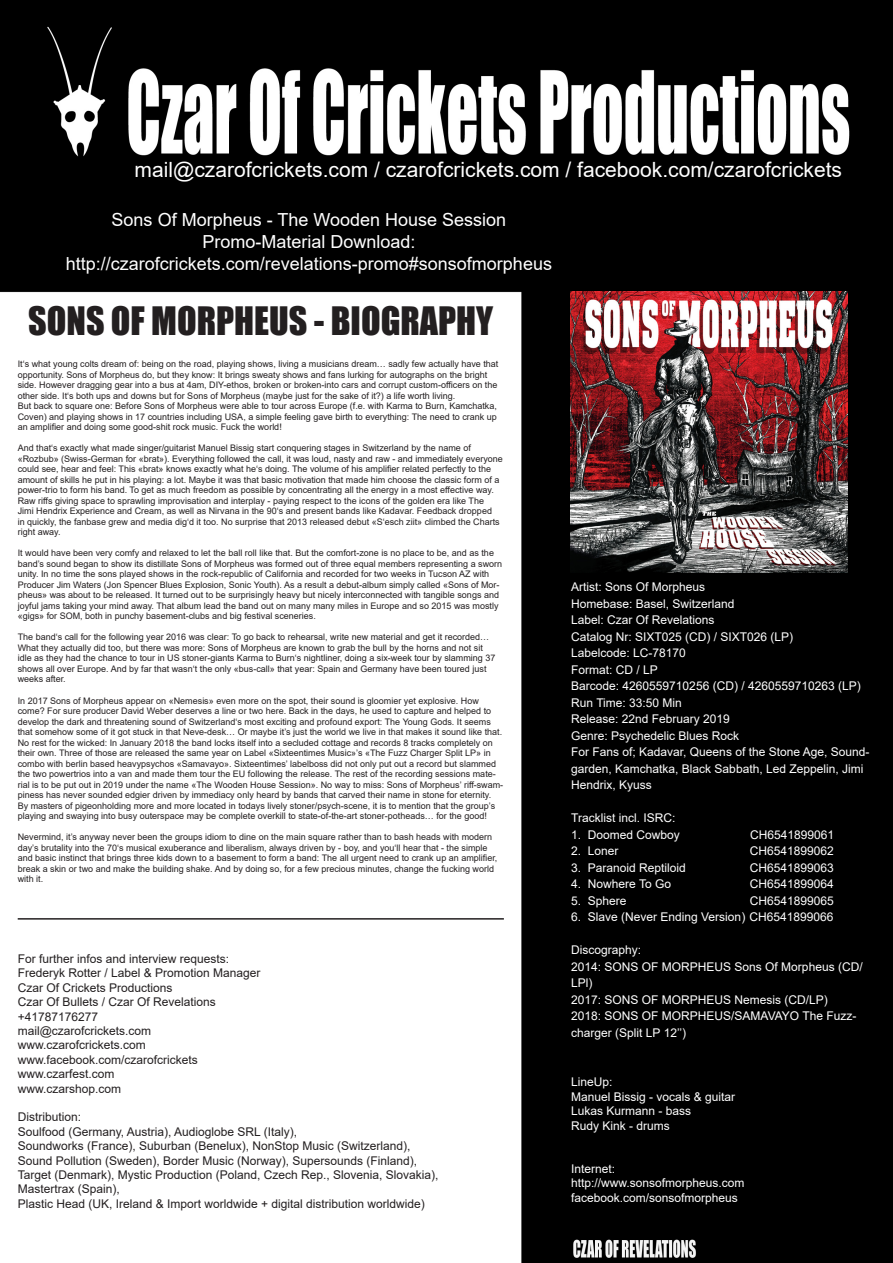
<style>
.page{position:relative;width:893px;height:1263px;background:#fff}
.page>*{position:absolute;margin:0;border:0;box-sizing:border-box;transform-origin:0 0}
.t1{font:36px "Impact";color:#231f20}
.t2{font:21px "Arial";color:#fff}
.t3{font:18px "Arial";color:#fff}
.t4{font:12px/16.5px "Arial";color:#fff}
.t5{font:12px "Arial";color:#231f20}
.t6{font:9px/10.5px "Arial";color:#231f20}
</style>
<div class="page">
<img style="left:0;top:0;width:893px;height:1263px">
<hr style="left:18px;top:918px;width:486px;height:2px;background:#231f20">
<img style="left:570px;top:292px;width:277px;height:280px">
<img style="left:571px;top:1238px;width:126px;height:25px">
<p class="t2" style="left:135px;top:155px;width:709px">mail@czarofcrickets.com / czarofcrickets.com / facebook.com/czarofcrickets</p>
<p class="t3" style="left:112px;top:208px;width:396px">Sons Of Morpheus - The Wooden House Session</p>
<p class="t3" style="left:202px;top:229px;width:215px">Promo-Material Download:</p>
<p class="t3" style="left:66px;top:251px;width:488px">http://czarofcrickets.com/revelations-promo#sonsofmorpheus</p>
<p class="t1" style="left:28px;top:293px;width:467px">SONS OF MORPHEUS - BIOGRAPHY</p>
<p class="t6" style="left:18px;top:359px;width:482px">It‘s what young colts dream of: being on the road, playing shows, living a musicians dream… sadly few actually have that opportunity. Sons of Morpheus do, but they know: It brings sweaty shows and fans lurking for autographs on the bright side. However dragging gear into a bus at 4am, DIY-ethos, broken or broken-into cars and corrupt custom-officers on the other side. It‘s both ups and downs but for Sons of Morpheus (maybe just for the sake of it?) a life worth living.</p>
<p class="t6" style="left:18px;top:401px;width:481px;text-align:justify">But back to square one: Before Sons of Morpheus were able to tour across Europe (f.e. with Karma to Burn, Kamchatka, Coven) and playing shows in 17 countries including USA, a simple feeling gave birth to everything: The need to crank up an amplifier and doing some good-shit rock music. Fuck the world!</p>
<p class="t6" style="left:18px;top:443px;width:487px">And that‘s exactly what made singer/guitarist Manuel Bissig start conquering stages in Switzerland by the name of «Rozbub» (Swiss-German for «brat»). Everything followed the call, it was loud, nasty and raw - and immediately everyone could see, hear and feel: This «brat» knows exactly what he‘s doing. The volume of his amplifier related perfectly to the amount of skills he put in his playing: a lot. Maybe it was that basic motivation that made him choose the classic form of a power-trio to form his band. To get as much freedom as possible by concentrating all the energy in a most effective way.<br>Raw riffs giving space to sprawling improvisation and interplay - paying respect to the icons of the golden era like The<br>Jimi Hendrix Experience and Cream, as well as Nirvana in the 90‘s and present bands like Kadavar. Feedback dropped<br>in quickly, the fanbase grew and media dig‘d it too. No surprise that 2013 released debut «S‘esch ziit» climbed the Charts right away.</p>
<p class="t6" style="left:18px;top:548px;width:486px">It would have been very comfy and relaxed to let the ball roll like that. But the comfort-zone is no place to be, and as the band’s sound began to show its distillate Sons of Morpheus was formed out of three equal members representing a sworn unity. In no time the sons played shows in the rock-republic of California and recorded for two weeks in Tucson AZ with Producer Jim Waters (Jon Spencer Blues Explosion, Sonic Youth). As a result a debut-album simply called «Sons of Mor&shy;pheus» was about to be released. It turned out to be surprisingly heavy but nicely interconnected with tangible songs and joyful jams taking your mind away. That album lead the band out on many many miles in Europe and so 2015 was mostly «gigs» for SOM, both in punchy basement-clubs and big festival sceneries.</p>
<p class="t6" style="left:18px;top:632px;width:479px">The band‘s call for the following year 2016 was clear: To go back to rehearsal, write new material and get it recorded… What they actually did too, but there was more: Sons of Morpheus are known to grab the bull by the horns and not sit idle as they had the chance to tour in US stoner-giants Karma to Burn‘s nightliner, doing a six-week tour by slamming 37 shows all over Europe. And by far that wasn‘t the only «bus-call» that year: Spain and Germany have been toured just weeks after.</p>
<p class="t6" style="left:18px;top:695px;width:486px">In 2017 Sons of Morpheus appear on «Nemesis» even more on the spot, their sound is gloomier yet explosive. How come? For sure producer David Weber deserves a line or two here. Back in the days, he used to capture and helped to develop the dark and threatening sound of Switzerland‘s most exciting and profound export: The Young Gods. It seems that somehow some of it got stuck in that Neve-desk… Or maybe it’s just the world we live in that makes it sound like that.</p>
<p class="t6" style="left:18px;top:737px;width:487px">No rest for the wicked: In January 2018 the band locks itself into a secluded cottage and records 8 tracks completely on their own. Three of those are released the same year on Label «Sixteentimes Music»’s «The Fuzz Charger Split LP» in combo with berlin based heavypsychos «Samavayo». Sixteentimes’ labelboss did not only put out a record but slammed the two powertrios into a van and made them tour the EU following the release. The rest of the recording sessions mate&shy;rial is to be put out in 2019 under the name «The Wooden House Session». No way to miss: Sons of Morpheus’ riff-swam&shy;piness has never sounded edgier driven by immediacy only heard by bands that carved their name in stone for eternity.<br>By masters of pigeonholding more and more located in todays lively stoner/psych-scene, it is to mention that the group’s playing and swaying into busy outerspace may be complete overkill to state-of-the-art stoner-potheads… for the good!</p>
<p class="t6" style="left:18px;top:831px;width:481px">Nevermind, it’s anyway never been the groups idiom to dine on the main square rather than to bash heads with modern day’s brutality into the 70‘s musical exuberance and liberalism, always driven by - boy, and you‘ll hear that - the simple and basic instinct that brings three kids down to a basement to form a band: The all urgent need to crank up an amplifier, break a skin or two and make the building shake. And by doing so, for a few precious minutes, change the fucking world with it.</p>
<p class="t5" style="left:18px;top:950px;width:213px">For further infos and interview requests:</p>
<p class="t5" style="left:18px;top:965px;width:244px">Frederyk Rotter / Label &amp; Promotion Manager</p>
<p class="t5" style="left:18px;top:979px;width:156px">Czar Of Crickets Productions</p>
<p class="t5" style="left:18px;top:994px;width:200px">Czar Of Bullets / Czar Of Revelations</p>
<p class="t5" style="left:18px;top:1008px;width:82px">+41787176277</p>
<p class="t5" style="left:18px;top:1022px;width:135px">mail@czarofcrickets.com</p>
<p class="t5" style="left:18px;top:1037px;width:130px">www.czarofcrickets.com</p>
<p class="t5" style="left:18px;top:1051px;width:182px">www.facebook.com/czarofcrickets</p>
<p class="t5" style="left:18px;top:1066px;width:98px">www.czarfest.com</p>
<p class="t5" style="left:18px;top:1080px;width:105px">www.czarshop.com</p>
<p class="t5" style="left:18px;top:1109px;width:65px">Distribution:</p>
<p class="t5" style="left:18px;top:1123px;width:281px">Soulfood (Germany, Austria), Audioglobe SRL (Italy),</p>
<p class="t5" style="left:18px;top:1138px;width:394px">Soundworks (France), Suburban (Benelux), NonStop Music (Switzerland),</p>
<p class="t5" style="left:18px;top:1152px;width:401px">Sound Pollution (Sweden), Border Music (Norway), Supersounds (Finland),</p>
<p class="t5" style="left:18px;top:1166px;width:422px">Target (Denmark), Mystic Production (Poland, Czech Rep., Slovenia, Slovakia),</p>
<p class="t5" style="left:18px;top:1181px;width:104px">Mastertrax (Spain),</p>
<p class="t5" style="left:18px;top:1195px;width:409px">Plastic Head (UK, Ireland &amp; Import worldwide + digital distribution worldwide)</p>
<p class="t4" style="left:571px;top:579px;width:136px">Artist: Sons Of Morpheus</p>
<p class="t4" style="left:571px;top:595px;width:165px">Homebase: Basel, Switzerland</p>
<p class="t4" style="left:571px;top:612px;width:145px">Label: Czar Of Revelations</p>
<p class="t4" style="left:571px;top:628px;width:224px">Catalog Nr: SIXT025 (CD) / SIXT026 (LP)</p>
<p class="t4" style="left:571px;top:645px;width:116px">Labelcode: LC-78170</p>
<p class="t4" style="left:571px;top:661px;width:88px">Format: CD / LP</p>
<p class="t4" style="left:571px;top:678px;width:291px">Barcode: 4260559710256 (CD) / 4260559710263 (LP)</p>
<p class="t4" style="left:571px;top:694px;width:112px">Run Time: 33:50 Min</p>
<p class="t4" style="left:571px;top:711px;width:160px">Release: 22nd February 2019</p>
<p class="t4" style="left:571px;top:727px;width:170px">Genre: Psychedelic Blues Rock</p>
<p class="t4" style="left:571px;top:744px;width:300px">For Fans of; Kadavar, Queens of the Stone Age, Sound&shy;garden, Kamchatka, Black Sabbath, Led Zeppelin, Jimi<br>Hendrix, Kyuss</p>
<p class="t4" style="left:571px;top:810px;width:106px">Tracklist incl. ISRC:</p>
<p class="t4" style="left:571px;top:826px;width:110px">1. Doomed Cowboy</p>
<p class="t4" style="left:750px;top:826px;width:86px">CH6541899061</p>
<p class="t4" style="left:571px;top:843px;width:49px">2. Loner</p>
<p class="t4" style="left:750px;top:843px;width:86px">CH6541899062</p>
<p class="t4" style="left:571px;top:859px;width:116px">3. Paranoid Reptiloid</p>
<p class="t4" style="left:750px;top:859px;width:86px">CH6541899063</p>
<p class="t4" style="left:571px;top:876px;width:101px">4. Nowhere To Go</p>
<p class="t4" style="left:750px;top:876px;width:86px">CH6541899064</p>
<p class="t4" style="left:571px;top:892px;width:57px">5. Sphere</p>
<p class="t4" style="left:750px;top:892px;width:86px">CH6541899065</p>
<p class="t4" style="left:571px;top:909px;width:264px">6. Slave (Never Ending Version) CH6541899066</p>
<p class="t4" style="left:571px;top:942px;width:72px">Discography:</p>
<p class="t4" style="left:571px;top:958px;width:293px">2014: SONS OF MORPHEUS Sons Of Morpheus (CD/<br>LPl)</p>
<p class="t4" style="left:571px;top:991px;width:258px">2017: SONS OF MORPHEUS Nemesis (CD/LP)</p>
<p class="t4" style="left:571px;top:1008px;width:287px">2018: SONS OF MORPHEUS/SAMAVAYO The Fuzz-</p>
<p class="t4" style="left:571px;top:1024px;width:116px">charger (Split LP 12’’)</p>
<p class="t4" style="left:571px;top:1074px;width:43px">LineUp:</p>
<p class="t4" style="left:571px;top:1088px;width:166px">Manuel Bissig - vocals &amp; guitar</p>
<p class="t4" style="left:571px;top:1103px;width:122px">Lukas Kurmann - bass</p>
<p class="t4" style="left:571px;top:1117px;width:100px">Rudy Kink - drums</p>
<p class="t4" style="left:571px;top:1160px;width:46px">Internet:</p>
<p class="t4" style="left:571px;top:1175px;width:175px">http://www.sonsofmorpheus.com</p>
<p class="t4" style="left:571px;top:1189px;width:168px">facebook.com/sonsofmorpheus</p>
</div>
